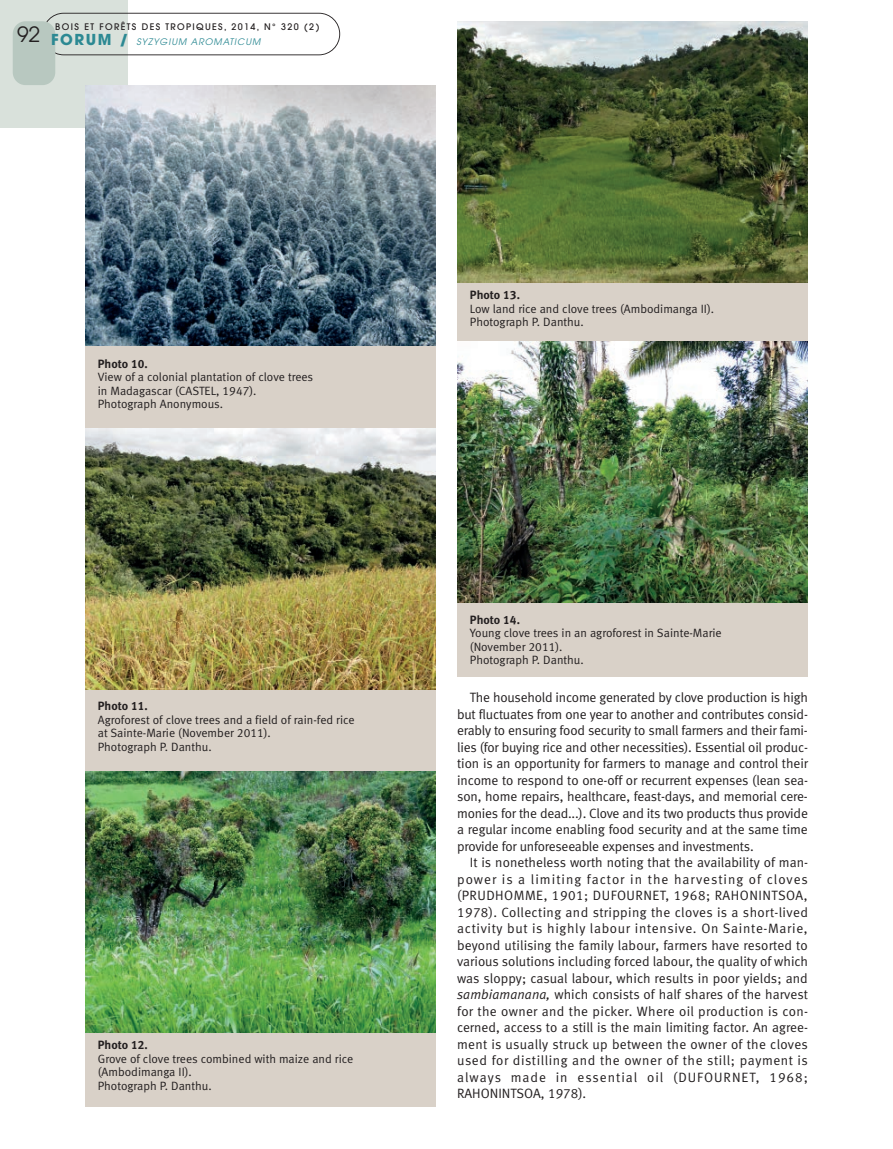
<style>
.page{position:relative;width:893px;height:1149px;background:#fff}
.page>*{position:absolute;margin:0;border:0;box-sizing:border-box;transform-origin:0 0}
.t1{font:21px "Avant Garde";color:#231f20}
.t2{font:13.5px/16.5px "Meta Normal LF";letter-spacing:-.01em;color:#231f20;text-align:justify}
.t3{font:12px/13.5px "Meta Normal LF";color:#231f20}
.t4{font:12px "Meta Bold LF";color:#231f20}
.t5{font:500 9px/15.3px "Avant Garde";letter-spacing:.15em;color:#231f20}
.s1{font-weight:700;font-size:15px;color:#2c8993}
.s2{font-weight:400;font-style:italic;color:#2c8993}
.s3{font-style:italic}
</style>
<div class="page">
<div style="left:0;top:0;width:128px;height:128px;background:#d9e1db"></div>
<div style="left:85px;top:128px;width:351px;height:978px;background:#d9d1c8"></div>
<img style="left:85px;top:85px;width:351px;height:261px">
<img style="left:85px;top:428px;width:351px;height:261px">
<img style="left:85px;top:771px;width:351px;height:261px">
<div style="left:457px;top:128px;width:351px;height:548px;background:#d9d1c8"></div>
<img style="left:457px;top:21px;width:351px;height:261px">
<img style="left:457px;top:342px;width:351px;height:260px">
<svg style="left:46px;top:13px;width:294px;height:42px"></svg>
<div style="left:13px;top:21px;width:42px;height:64px;background:#b8c8c0;border-radius:13px"></div>
<h1 class="t1" style="left:17px;top:22px;width:25px">92</h1>
<p class="t5" style="left:51px;top:19px;width:270px;text-indent:4px">BOIS ET FORÊTS DES TROPIQUES, 2014, N° 320 (2)<br><span class="s1">FORUM /</span> <span class="s2">SYZYGIUM AROMATICUM</span></p>
<p class="t4" style="left:98px;top:356px;width:52px">Photo 10.</p>
<p class="t3" style="left:98px;top:371px;width:217px">View of a colonial plantation of clove trees in Madagascar (CASTEL, 1947).<br>Photograph Anonymous.</p>
<p class="t4" style="left:98px;top:698px;width:52px">Photo 11.</p>
<p class="t3" style="left:98px;top:713px;width:258px">Agroforest of clove trees and a field of rain-fed rice at Sainte-Marie (November 2011).<br>Photograph P. Danthu.</p>
<p class="t4" style="left:98px;top:1037px;width:52px">Photo 12.</p>
<p class="t3" style="left:98px;top:1052px;width:257px">Grove of clove trees combined with maize and rice (Ambodimanga II).<br>Photograph P. Danthu.</p>
<p class="t4" style="left:470px;top:288px;width:52px">Photo 13.</p>
<p class="t3" style="left:470px;top:303px;width:246px">Low land rice and clove trees (Ambodimanga II).<br>Photograph P. Danthu.</p>
<p class="t4" style="left:470px;top:612px;width:52px">Photo 14.</p>
<p class="t3" style="left:470px;top:627px;width:253px">Young clove trees in an agroforest in Sainte-Marie (November 2011).<br>Photograph P. Danthu.</p>
<p class="t2" style="left:457px;top:690px;width:352px;text-indent:13px">The household income generated by clove production is high but fluctuates from one year to another and contributes consid&shy;erably to ensuring food security to small farmers and their fami&shy;lies (for buying rice and other necessities). Essential oil produc&shy;tion is an opportunity for farmers to manage and control their income to respond to one-off or recurrent expenses (lean sea&shy;son, home repairs, healthcare, feast-days, and memorial cere&shy;monies for the dead...). Clove and its two products thus provide a regular income enabling food security and at the same time provide for unforeseeable expenses and investments.</p>
<p class="t2" style="left:457px;top:855px;width:352px;text-indent:13px">It is nonetheless worth noting that the availability of man&shy;power is a limiting factor in the harvesting of cloves (PRUDHOMME, 1901; DUFOURNET, 1968; RAHONINTSOA, 1978). Collecting and stripping the cloves is a short-lived activity but is highly labour intensive. On Sainte-Marie, beyond utilising the family labour, farmers have resorted to various solutions including forced labour, the quality of which was sloppy; casual labour, which results in poor yields; and <span class="s3">sambiamanana,</span> which consists of half shares of the harvest for the owner and the picker. Where oil production is con&shy;cerned, access to a still is the main limiting factor. An agree&shy;ment is usually struck up between the owner of the cloves used for distilling and the owner of the still; payment is always made in essential oil (DUFOURNET, 1968; RAHONINTSOA, 1978).</p>
</div>
